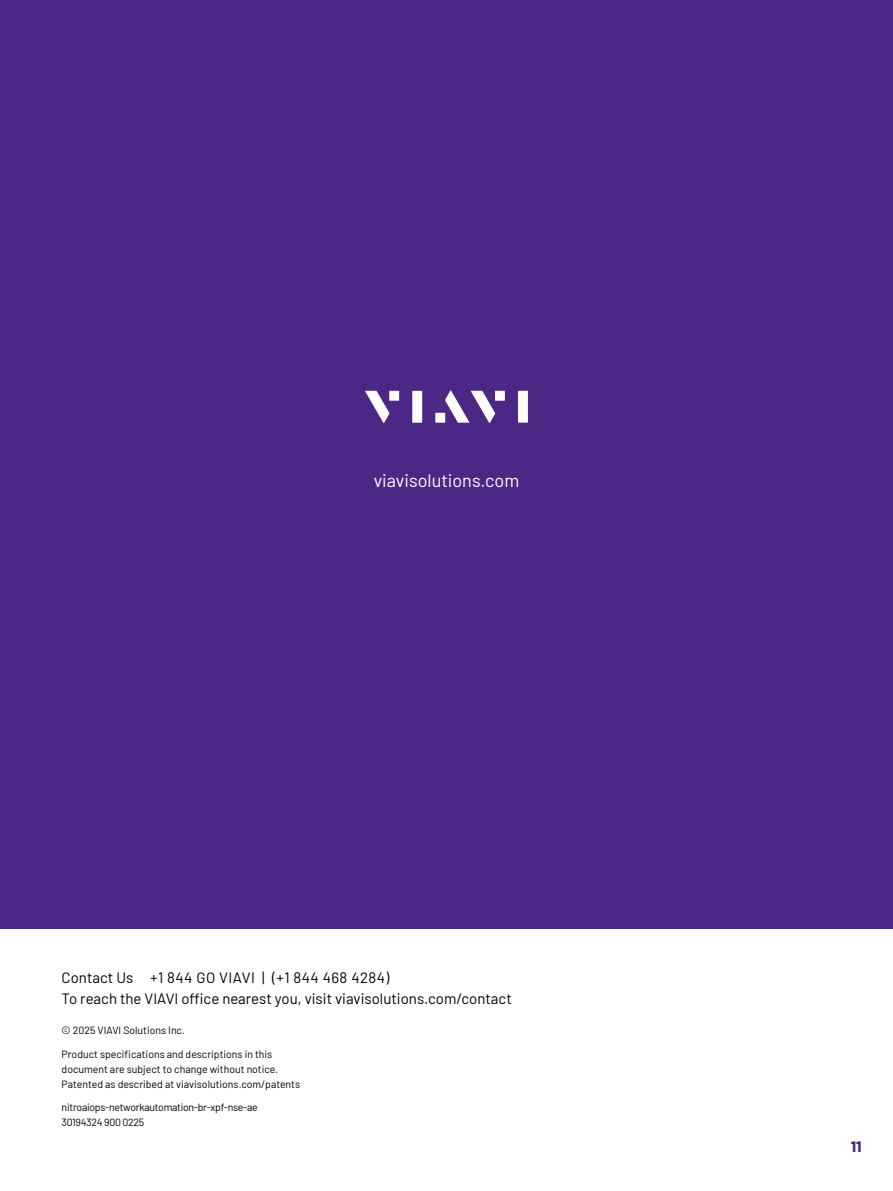
<style>
.page{position:relative;width:893px;height:1191px;background:#fff}
.page>*{position:absolute;margin:0;border:0;box-sizing:border-box;transform-origin:0 0}
.t1{font:18px "Barlow";color:#fff}
.t2{font:15px/21px "Barlow";color:#000}
.t3{font:800 15px "Barlow";color:#4b2885}
.t4{font:10.5px/15px "Barlow";color:#000}
.t5{font:10.5px/15px "Barlow";letter-spacing:-.025em;color:#000}
</style>
<div class="page">
<div style="left:0;top:0;width:893px;height:928px;background:#4b2885"></div>
<svg style="left:365px;top:391px;width:24px;height:32px"></svg>
<div style="left:389px;top:391px;width:10px;height:10px;background:#fff"></div>
<div style="left:412px;top:391px;width:10px;height:32px;background:#fff"></div>
<div style="left:495px;top:391px;width:10px;height:10px;background:#fff"></div>
<div style="left:518px;top:391px;width:10px;height:32px;background:#fff"></div>
<svg style="left:445px;top:390px;width:50px;height:33px"></svg>
<div style="left:435px;top:413px;width:10px;height:10px;background:#fff"></div>
<h1 class="t1" style="left:374px;top:468px;width:147px">viavisolutions.com</h1>
<h2 class="t2" style="left:62px;top:966px;width:452px">Contact Us +1 844 GO VIAVI | (+1 844 468 4284)<br>To reach the VIAVI office nearest you, visit viavisolutions.com/contact</h2>
<p class="t4" style="left:62px;top:1022px;width:125px">© 2025 VIAVI Solutions Inc.</p>
<p class="t4" style="left:62px;top:1045px;width:240px">Product specifications and descriptions in this document are subject to change without notice.<br>Patented as described at viavisolutions.com/patents</p>
<p class="t5" style="left:62px;top:1099px;width:198px">nitroaiops-networkautomation-br-xpf-nse-ae<br>30194324 900 0225</p>
<h2 class="t3" style="left:851px;top:1135px;width:12px">11</h2>
</div>
